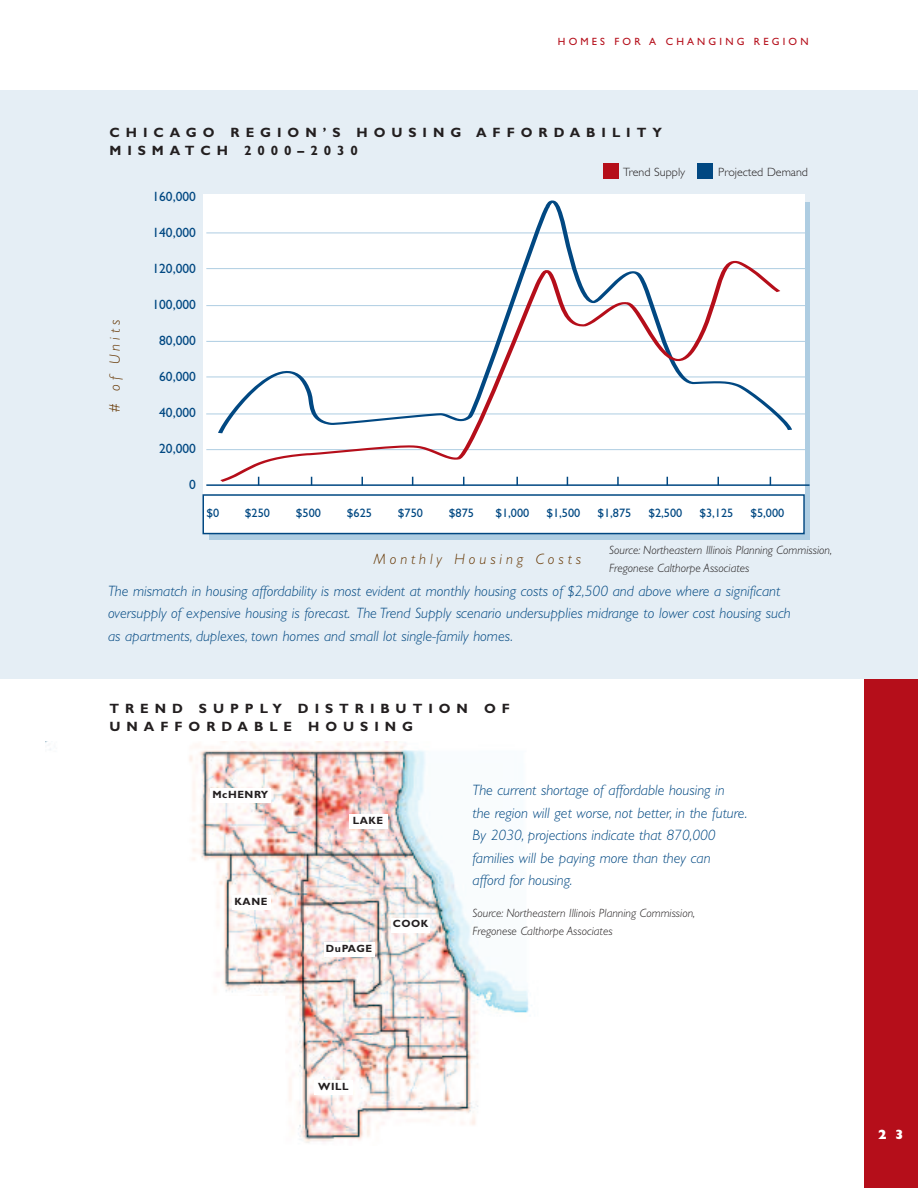
<style>
.page{position:relative;width:918px;height:1188px;background:#fff}
.page>*{position:absolute;margin:0;border:0;box-sizing:border-box;transform-origin:0 0}
.t1{font:italic 300 15px/22.5px "Gill Sans";color:#014882}
.t2{font:italic 300 15px "Gill Sans";letter-spacing:.26em;color:#653500}
.t3{font:700 13.5px/18px "Gill Sans";letter-spacing:.44em;color:#231f20}
.t4{font:13.5px "Gill Sans";color:#014882}
.t5{font:800 13.5px "Gill Sans";color:#fff}
.t6{font:12.3px "Gill Sans";color:#014882}
.t7{font:italic 300 12px/18px "Gill Sans";color:#231f20}
.t8{font:300 12px "Gill Sans";color:#231f20}
.t9{font:700 10.5px "Gill Sans";letter-spacing:.055em;color:#231f20}
.t10{font:10.5px "Gill Sans";letter-spacing:.3em;color:#b50e1a}
</style>
<div class="page">
<div style="left:864px;top:678px;width:54px;height:510px;background:#b50e1a"></div>
<img style="left:46px;top:741px;width:486px;height:402px">
<div style="left:14px;top:996px;width:271px;height:137px;background:#fff"></div>
<div style="left:0;top:90px;width:918px;height:588px;background:#e5eef5"></div>
<svg style="left:209px;top:202px;width:601px;height:337px;background:#a6c7de"></svg>
<div style="left:203px;top:195px;width:602px;height:339px;background:#fff"></div>
<hr style="left:206px;top:305px;width:604px;height:1px;background:#aecde2">
<hr style="left:206px;top:341px;width:604px;height:1px;background:#aecde2">
<hr style="left:206px;top:233px;width:604px;height:1px;background:#aecde2">
<hr style="left:206px;top:268px;width:604px;height:1px;background:#aecde2">
<hr style="left:206px;top:484px;width:604px;height:2px;background:#014882">
<hr style="left:206px;top:449px;width:604px;height:1px;background:#aecde2">
<hr style="left:206px;top:377px;width:604px;height:1px;background:#aecde2">
<hr style="left:206px;top:414px;width:603px;height:1px;background:#aecde2">
<div style="left:202px;top:494px;width:603px;height:40px;border:2px solid #014882"></div>
<div style="left:603px;top:163px;width:16px;height:16px;background:#b50e1a"></div>
<div style="left:698px;top:163px;width:15px;height:16px;background:#014882"></div>
<svg style="left:219px;top:200px;width:572px;height:230px"></svg>
<svg style="left:219px;top:251px;width:566px;height:231px"></svg>
<div style="left:210px;top:788px;width:61px;height:14px;background:#fff"></div>
<div style="left:349px;top:815px;width:38px;height:14px;background:#fff"></div>
<div style="left:232px;top:896px;width:38px;height:14px;background:#fff"></div>
<div style="left:391px;top:918px;width:39px;height:14px;background:#fff"></div>
<div style="left:324px;top:942px;width:50px;height:15px;background:#fff"></div>
<div style="left:314px;top:1081px;width:39px;height:14px;background:#fff"></div>
<p class="t10" style="left:558px;top:37px;width:252px">HOMES FOR A CHANGING REGION</p>
<p class="t3" style="left:110px;top:125px;width:554px">CHICAGO REGION’S HOUSING AFFORDABILITY<br>MISMATCH 2000–2030</p>
<p class="t4" style="left:152px;top:192px;width:45px">160,000</p>
<p class="t4" style="left:152px;top:228px;width:45px">140,000</p>
<p class="t4" style="left:152px;top:264px;width:45px">120,000</p>
<p class="t4" style="left:152px;top:300px;width:45px">100,000</p>
<p class="t4" style="left:159px;top:336px;width:38px">80,000</p>
<p class="t4" style="left:159px;top:372px;width:38px">60,000</p>
<p class="t4" style="left:159px;top:408px;width:38px">40,000</p>
<p class="t4" style="left:159px;top:444px;width:38px">20,000</p>
<p class="t4" style="left:189px;top:480px;width:8px">0</p>
<p class="t6" style="left:206px;top:508px;width:14px">$0</p>
<p class="t6" style="left:245px;top:508px;width:27px">$250</p>
<p class="t6" style="left:296px;top:508px;width:27px">$500</p>
<p class="t6" style="left:347px;top:508px;width:27px">$625</p>
<p class="t6" style="left:398px;top:508px;width:27px">$750</p>
<p class="t6" style="left:449px;top:508px;width:27px">$875</p>
<p class="t6" style="left:495px;top:508px;width:35px">$1,000</p>
<p class="t6" style="left:546px;top:508px;width:35px">$1,500</p>
<p class="t6" style="left:598px;top:508px;width:35px">$1,875</p>
<p class="t6" style="left:649px;top:508px;width:35px">$2,500</p>
<p class="t6" style="left:700px;top:508px;width:35px">$3,125</p>
<p class="t6" style="left:751px;top:508px;width:35px">$5,000</p>
<p class="t8" style="left:623px;top:167px;width:63px">Trend Supply</p>
<p class="t8" style="left:718px;top:167px;width:91px">Projected Demand</p>
<p class="t2" style="left:109px;top:413px;width:95px;rotate:-90deg"># of Units</p>
<p class="t2" style="left:374px;top:553px;width:209px">Monthly Housing Costs</p>
<p class="t7" style="left:609px;top:542px;width:224px">Source: Northeastern Illinois Planning Commission,<br>Fregonese Calthorpe Associates</p>
<p class="t1" style="left:108px;top:581px;width:684px">The mismatch in housing affordability is most evident at monthly housing costs of $2,500 and above where a significant oversupply of expensive housing is forecast. The Trend Supply scenario undersupplies midrange to lower cost housing such as apartments, duplexes, town homes and small lot single-family homes.</p>
<p class="t3" style="left:110px;top:700px;width:402px">TREND SUPPLY DISTRIBUTION OF<br>UNAFFORDABLE HOUSING</p>
<p class="t9" style="left:212px;top:790px;width:57px">McHENRY</p>
<p class="t9" style="left:235px;top:897px;width:35px">KANE</p>
<p class="t9" style="left:353px;top:816px;width:32px">LAKE</p>
<p class="t9" style="left:326px;top:944px;width:48px">DuPAGE</p>
<p class="t9" style="left:393px;top:920px;width:37px">COOK</p>
<p class="t1" style="left:472px;top:780px;width:276px">The current shortage of affordable housing in<br>the region will get worse, not better, in the future.<br>By 2030, projections indicate that 870,000 families will be paying more than they can<br>afford for housing.</p>
<p class="t7" style="left:472px;top:905px;width:224px">Source: Northeastern Illinois Planning Commission,<br>Fregonese Calthorpe Associates</p>
<p class="t9" style="left:318px;top:1083px;width:32px">WILL</p>
<p class="t5" style="left:878px;top:1130px;width:28px">2 3</p>
</div>
